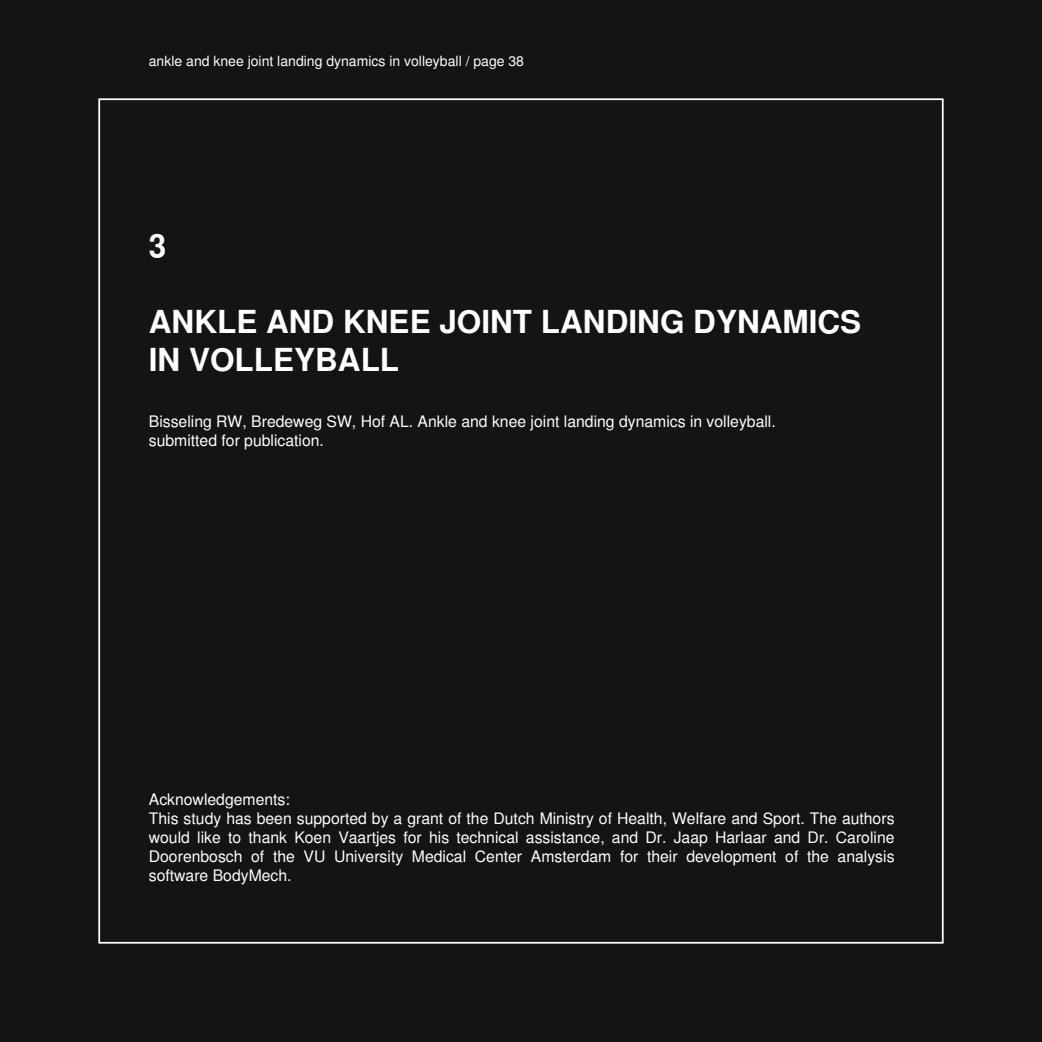
<style>
.page{position:relative;width:1042px;height:1042px;background:#161413}
.page>*{position:absolute;margin:0;border:0;box-sizing:border-box;transform-origin:0 0}
.t1{font:700 31.5px/37.8px "Nimbus San L";color:#fff}
.t2{font:15.75px/18.9px "Nimbus San L";color:#fff}
.t3{font:14px "Nimbus San L";color:#fff}
</style>
<div class="page">
<p class="t3" style="left:149px;top:52px;width:377px">ankle and knee joint landing dynamics in volleyball / page 38</p>
<h1 class="t1" style="left:149px;top:226px;width:19px">3</h1>
<h1 class="t1" style="left:149px;top:302px;width:714px">ANKLE AND KNEE JOINT LANDING DYNAMICS<br>IN VOLLEYBALL</h1>
<p class="t2" style="left:149px;top:412px;width:628px">Bisseling RW, Bredeweg SW, Hof AL. Ankle and knee joint landing dynamics in volleyball. submitted for publication.</p>
<p class="t2" style="left:149px;top:790px;width:747px">Acknowledgements:<br>This study has been supported by a grant of the Dutch Ministry of Health, Welfare and Sport. The authors would like to thank Koen Vaartjes for his technical assistance, and Dr. Jaap Harlaar and Dr. Caroline Doorenbosch of the VU University Medical Center Amsterdam for their development of the analysis software BodyMech.</p>
</div>
